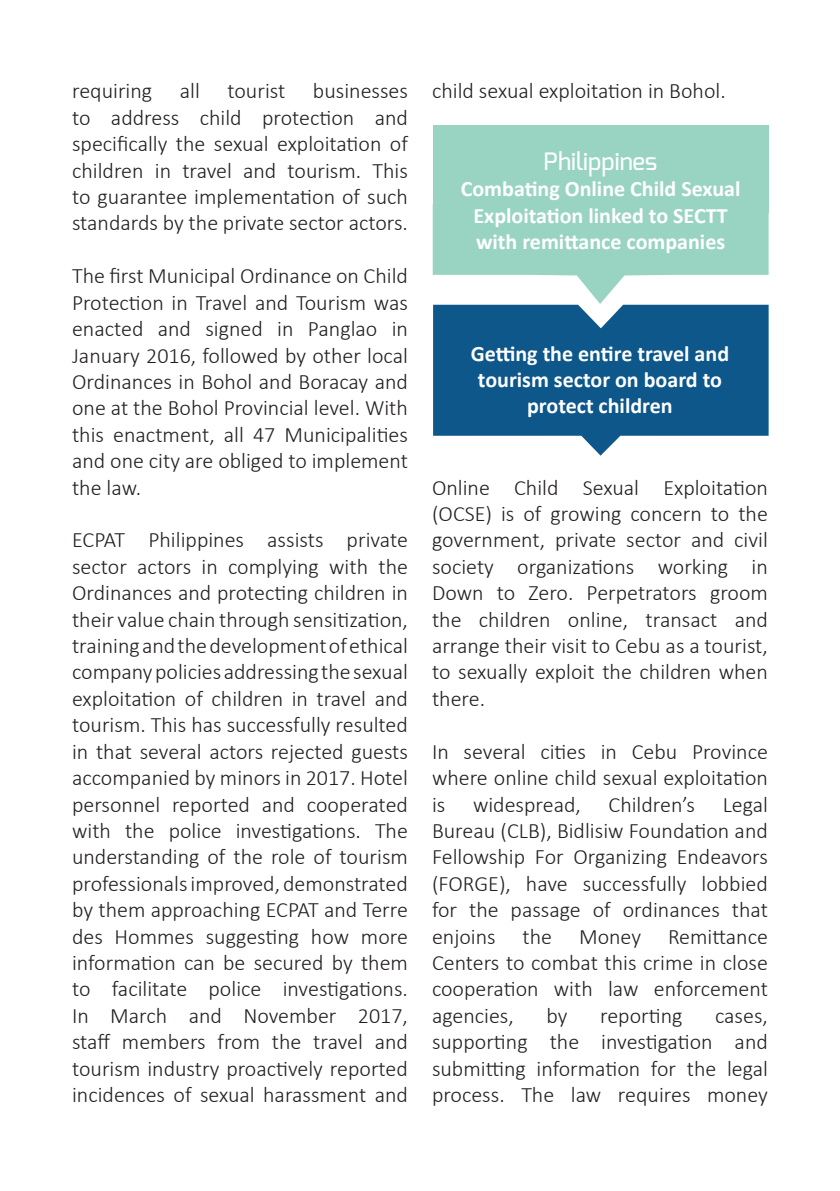
<style>
.page{position:relative;width:840px;height:1191px;background:#fff}
.page>*{position:absolute;margin:0;border:0;box-sizing:border-box;transform-origin:0 0}
.t1{font:500 24px "Exo";color:#fff}
.t2{font:300 22px/26.4px "Calibri";color:#231f20;text-align:justify}
.t3{font:700 22px/26.4px "Calibri";color:#fff;text-align:center}
</style>
<div class="page">
<svg style="left:432px;top:212px;width:336px;height:92px"></svg>
<div style="left:432px;top:125px;width:336px;height:87px;background:#99d4c2"></div>
<svg style="left:433px;top:305px;width:335px;height:150px;background:#2c6c99"></svg>
<p class="t2" style="left:72px;top:78px;width:337px;text-indent:241px">businesses to address child protection and specifically the sexual exploitation of children in travel and tourism. This to guarantee implementation of such standards by the private sector actors.</p>
<p class="t2" style="left:72px;top:262px;width:337px">The first Municipal Ordinance on Child Protection in Travel and Tourism was enacted and signed in Panglao in January 2016, followed by other local Ordinances in Bohol and Boracay and one at the Bohol Provincial level. With this enactment, all 47 Municipalities and one city are obliged to implement the law.</p>
<p class="t2" style="left:72px;top:526px;width:337px">ECPAT Philippines assists private sector actors in complying with the Ordinances and protecting children in their value chain through sensitization, training and the development of ethical company policies addressing the sexual exploitation of children in travel and tourism. This has successfully resulted in that several actors rejected guests accompanied by minors in 2017. Hotel personnel reported and cooperated with the police investigations. The understanding of the role of tourism professionals improved, demonstrated by them approaching ECPAT and Terre des Hommes suggesting how more information can be secured by them to facilitate police investigations.<br>In March and November 2017, staff members from the travel and tourism industry proactively reported incidences of sexual harassment and</p>
<p class="t2" style="left:72px;top:78px;width:82px">requiring</p>
<p class="t2" style="left:180px;top:78px;width:22px">all</p>
<p class="t2" style="left:227px;top:78px;width:59px">tourist</p>
<p class="t2" style="left:432px;top:78px;width:295px">child sexual exploitation in Bohol.</p>
<p class="t1" style="left:543px;top:146px;width:115px">Philippines</p>
<p class="t3" style="left:460px;top:175px;width:281px">Combating Online Child Sexual<br>Exploitation linked to SECTT with remittance companies</p>
<p class="t3" style="left:470px;top:339px;width:260px">Getting the entire travel and tourism sector on board to protect children</p>
<p class="t2" style="left:432px;top:474px;width:337px">Online Child Sexual Exploitation (OCSE) is of growing concern to the government, private sector and civil society organizations working in Down to Zero. Perpetrators groom the children online, transact and arrange their visit to Cebu as a tourist, to sexually exploit the children when there.</p>
<p class="t2" style="left:432px;top:738px;width:337px">In several cities in Cebu Province where online child sexual exploitation is</p>
<p class="t2" style="left:472px;top:790px;width:109px">widespread,</p>
<p class="t2" style="left:608px;top:790px;width:88px">Children’s</p>
<p class="t2" style="left:432px;top:790px;width:337px;text-indent:290px">Legal Bureau (CLB), Bidlisiw Foundation and Fellowship For Organizing Endeavors (FORGE), have successfully lobbied for the passage of ordinances that enjoins the Money Remittance Centers to combat this crime in close cooperation with law enforcement agencies,</p>
<p class="t2" style="left:546px;top:1002px;width:23px">by</p>
<p class="t2" style="left:599px;top:1002px;width:84px">reporting</p>
<p class="t2" style="left:432px;top:1002px;width:337px;text-indent:283px">cases, supporting the investigation and submitting information for the legal process. The law requires money</p>
</div>
